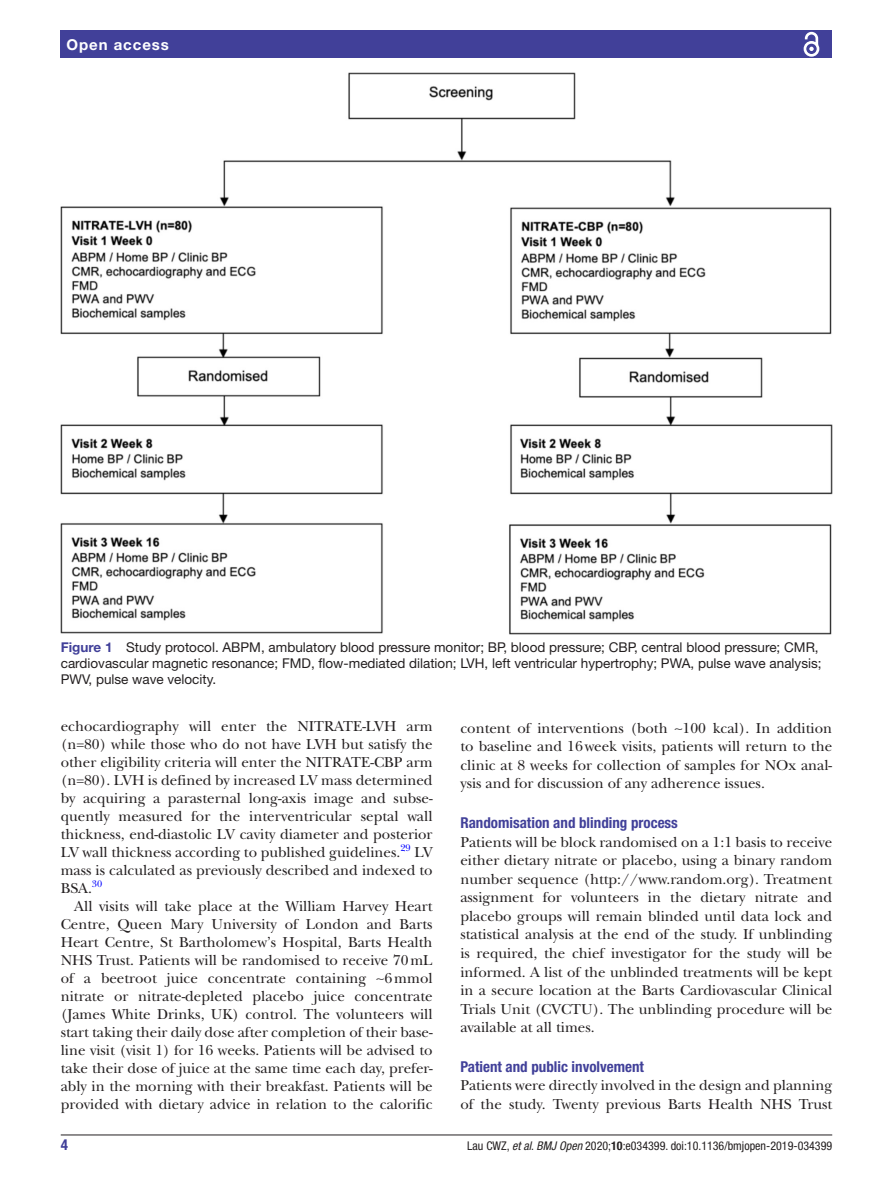
<style>
.page{position:relative;width:893px;height:1191px;background:#fff}
.page>*{position:absolute;margin:0;border:0;box-sizing:border-box;transform-origin:0 0}
.t1{font:15px/18px "New Baskerville";color:#231f20;text-align:justify}
.t2{font:700 condensed 15px "Helvetica Neue LT Std";color:#414099}
.t3{font:700 15px "Helvetica Neue LT Std";letter-spacing:.065em;color:#fff}
.t4{font:13.5px/16.2px "Helvetica Neue LT Std";color:#231f20}
.t5{font:condensed 12px "Helvetica Neue LT Std";color:#231f20}
.t6{font:9.9px "New Baskerville";color:#00f}
.s1{font-weight:700;color:#414099}
.s2{font-style:italic}
.s3{font-weight:700}
</style>
<div class="page">
<hr style="left:61px;top:1134px;width:771px;height:1px;background:#231f20">
<div style="left:61px;top:31px;width:771px;height:27px;background:#414099"></div>
<svg style="left:803px;top:31px;width:17px;height:26px"></svg>
<img style="left:61px;top:73px;width:771px;height:561px">
<p class="t3" style="left:66px;top:35px;width:104px">Open access</p>
<p class="t4" style="left:61px;top:639px;width:762px"><span class="s1">Figure 1</span> Study protocol. ABPM, ambulatory blood pressure monitor; BP, blood pressure; CBP, central blood pressure; CMR, cardiovascular magnetic resonance; FMD, flow-mediated dilation; LVH, left ventricular hypertrophy; PWA, pulse wave analysis;<br>PWV, pulse wave velocity.</p>
<p class="t1" style="left:61px;top:717px;width:373px">echocardiography will enter the NITRATE-LVH arm (n=80) while those who do not have LVH but satisfy the other eligibility criteria will enter the NITRATE-CBP arm (n=80). LVH is defined by increased LV mass determined by acquiring a parasternal long-axis image and subse&shy;quently measured for the interventricular septal wall thickness, end-diastolic LV cavity diameter and posterior LV wall thickness according to published guidelines.</p>
<p class="t1" style="left:460px;top:718px;width:373px;line-height:18.6px">content of interventions (both ∼100 kcal). In addition to baseline and 16week visits, patients will return to the clinic at 8 weeks for collection of samples for NOx anal&shy;ysis and for discussion of any adherence issues.</p>
<p class="t2" style="left:460px;top:813px;width:219px">Randomisation and blinding process</p>
<p class="t1" style="left:460px;top:832px;width:373px;line-height:18.6px">Patients will be block randomised on a 1:1 basis to receive either dietary nitrate or placebo, using a binary random number sequence (http://www.random.org). Treatment assignment for volunteers in the dietary nitrate and placebo groups will remain blinded until data lock and statistical analysis at the end of the study. If unblinding is required, the chief investigator for the study will be informed. A list of the unblinded treatments will be kept in a secure location at the Barts Cardiovascular Clinical Trials Unit (CVCTU). The unblinding procedure will be available at all times.</p>
<p class="t2" style="left:460px;top:1057px;width:185px">Patient and public involvement</p>
<p class="t1" style="left:460px;top:1076px;width:373px;line-height:18.6px">Patients were directly involved in the design and planning of the study. Twenty previous Barts Health NHS Trust</p>
<p class="t6" style="left:400px;top:841px;width:12px">29</p>
<p class="t1" style="left:61px;top:843px;width:373px;text-indent:354px">LV mass is calculated as previously described and indexed to BSA.</p>
<p class="t6" style="left:92px;top:877px;width:12px">30</p>
<p class="t1" style="left:61px;top:897px;width:373px;text-indent:14px">All visits will take place at the William Harvey Heart Centre, Queen Mary University of London and Barts Heart Centre, St Bartholomew’s Hospital, Barts Health NHS Trust. Patients will be randomised to receive 70mL of a beetroot juice concentrate containing ∼6mmol nitrate or nitrate-depleted placebo juice concentrate (James White Drinks, UK) control. The volunteers will start taking their daily dose after completion of their base&shy;line visit (visit 1) for 16 weeks. Patients will be advised to take their dose of juice at the same time each day, prefer&shy;ably in the morning with their breakfast. Patients will be provided with dietary advice in relation to the calorific</p>
<p class="t2" style="left:61px;top:1135px;width:9px">4</p>
<p class="t5" style="left:467px;top:1138px;width:366px">Lau CWZ, <span class="s2">et al</span>. <span class="s2">BMJ Open</span> 2020;<span class="s3">10</span>:e034399. doi:10.1136/bmjopen-2019-034399</p>
</div>
